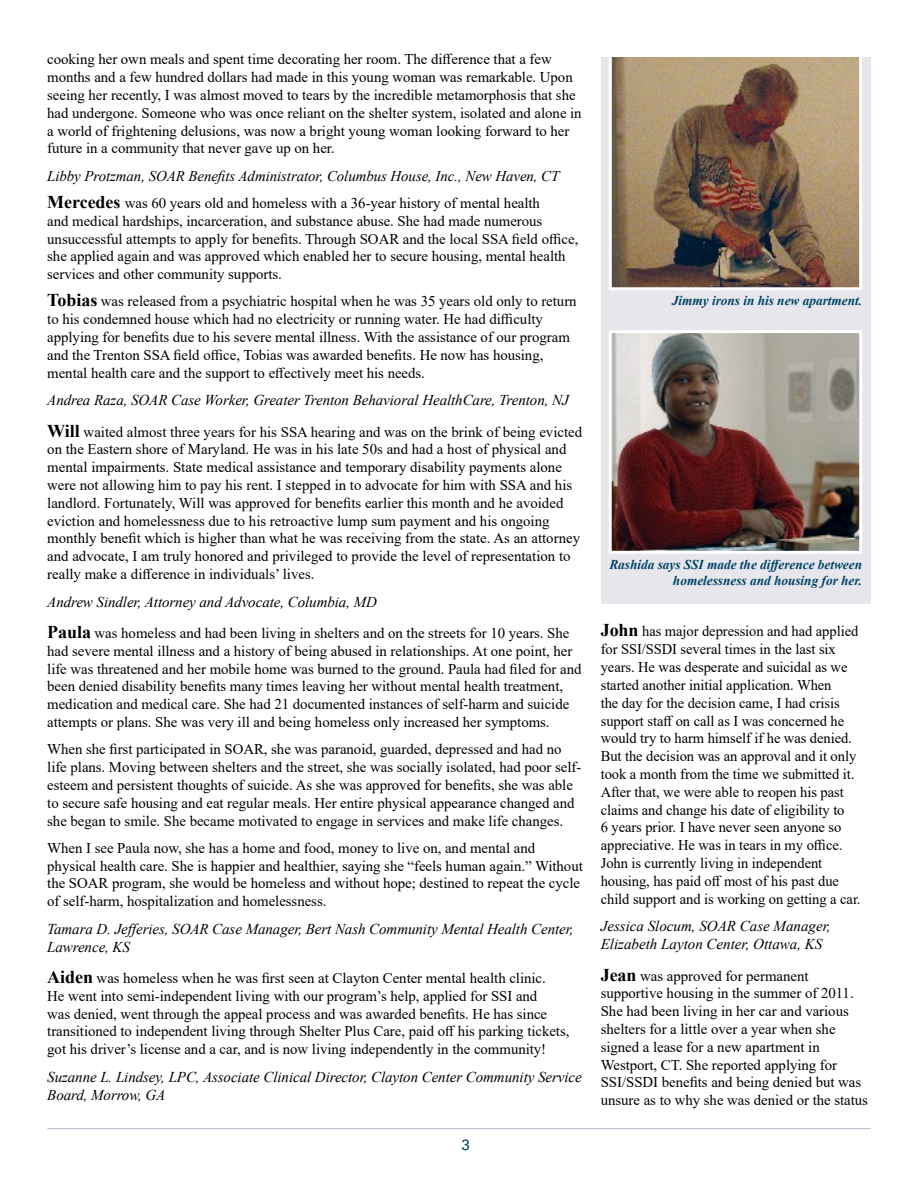
<style>
.page{position:relative;width:918px;height:1188px;background:#fff}
.page>*{position:absolute;margin:0;border:0;box-sizing:border-box;transform-origin:0 0}
.t1{font:italic 15px/18px "Times New Roman";letter-spacing:-.005em;color:#000}
.t2{font:15px "Zurich BT";color:#004465}
.t3{font:14.85px/17.9px "Times New Roman";letter-spacing:-.005em;color:#000}
.t4{font:italic 14.85px "Times New Roman";letter-spacing:-.005em;color:#000}
.t5{font:italic 700 13.5px/16.2px "Times New Roman";letter-spacing:-.005em;color:#004465;text-align:right}
.s1{font-weight:700;font-size:18px}
</style>
<div class="page">
<hr style="left:47px;top:1128px;width:824px;height:1px;background:#c4c1d2">
<div style="left:601px;top:57px;width:270px;height:547px;background:#e7e6ec"></div>
<img style="left:613px;top:58px;width:245px;height:228px">
<div style="left:609px;top:54px;width:253px;height:236px;border:3px solid #fff"></div>
<img style="left:613px;top:334px;width:245px;height:216px">
<div style="left:609px;top:330px;width:253px;height:224px;border:3px solid #fff"></div>
<p class="t3" style="left:47px;top:50px;width:536px">cooking her own meals and spent time decorating her room. The difference that a few months and a few hundred dollars had made in this young woman was remarkable. Upon seeing her recently, I was almost moved to tears by the incredible metamorphosis that she had undergone. Someone who was once reliant on the shelter system, isolated and alone in a world of frightening delusions, was now a bright young woman looking forward to her future in a community that never gave up on her.</p>
<p class="t4" style="left:47px;top:165px;width:514px">Libby Protzman, SOAR Benefits Administrator, Columbus House, Inc., New Haven, CT</p>
<p class="t3" style="left:47px;top:194px;width:533px"><span class="s1">Mercedes</span> was 60 years old and homeless with a 36-year history of mental health<br>and medical hardships, incarceration, and substance abuse. She had made numerous unsuccessful attempts to apply for benefits. Through SOAR and the local SSA field office, she applied again and was approved which enabled her to secure housing, mental health services and other community supports.</p>
<p class="t3" style="left:47px;top:292px;width:531px"><span class="s1">Tobias</span> was released from a psychiatric hospital when he was 35 years old only to return to his condemned house which had no electricity or running water. He had difficulty applying for benefits due to his severe mental illness. With the assistance of our program and the Trenton SSA field office, Tobias was awarded benefits. He now has housing, mental health care and the support to effectively meet his needs.</p>
<p class="t1" style="left:47px;top:391px;width:523px">Andrea Raza, SOAR Case Worker, Greater Trenton Behavioral HealthCare, Trenton, NJ</p>
<p class="t3" style="left:47px;top:422px;width:537px"><span class="s1">Will</span> waited almost three years for his SSA hearing and was on the brink of being evicted on the Eastern shore of Maryland. He was in his late 50s and had a host of physical and mental impairments. State medical assistance and temporary disability payments alone were not allowing him to pay his rent. I stepped in to advocate for him with SSA and his landlord. Fortunately, Will was approved for benefits earlier this month and he avoided eviction and homelessness due to his retroactive lump sum payment and his ongoing monthly benefit which is higher than what he was receiving from the state. As an attorney and advocate, I am truly honored and privileged to provide the level of representation to really make a difference in individuals’ lives.</p>
<p class="t1" style="left:47px;top:592px;width:331px">Andrew Sindler, Attorney and Advocate, Columbia, MD</p>
<p class="t3" style="left:47px;top:623px;width:536px"><span class="s1">Paula</span> was homeless and had been living in shelters and on the streets for 10 years. She had severe mental illness and a history of being abused in relationships. At one point, her life was threatened and her mobile home was burned to the ground. Paula had filed for and been denied disability benefits many times leaving her without mental health treatment, medication and medical care. She had 21 documented instances of self-harm and suicide attempts or plans. She was very ill and being homeless only increased her symptoms.</p>
<p class="t3" style="left:47px;top:740px;width:536px">When she first participated in SOAR, she was paranoid, guarded, depressed and had no life plans. Moving between shelters and the street, she was socially isolated, had poor self&shy;esteem and persistent thoughts of suicide. As she was approved for benefits, she was able to secure safe housing and eat regular meals. Her entire physical appearance changed and she began to smile. She became motivated to engage in services and make life changes.</p>
<p class="t3" style="left:47px;top:838px;width:537px">When I see Paula now, she has a home and food, money to live on, and mental and physical health care. She is happier and healthier, saying she “feels human again.” Without the SOAR program, she would be homeless and without hope; destined to repeat the cycle of self-harm, hospitalization and homelessness.</p>
<p class="t1" style="left:47px;top:919px;width:528px">Tamara D. Jefferies, SOAR Case Manager, Bert Nash Community Mental Health Center,<br>Lawrence, KS</p>
<p class="t3" style="left:47px;top:969px;width:524px"><span class="s1">Aiden</span> was homeless when he was first seen at Clayton Center mental health clinic.<br>He went into semi-independent living with our program’s help, applied for SSI and<br>was denied, went through the appeal process and was awarded benefits. He has since transitioned to independent living through Shelter Plus Care, paid off his parking tickets, got his driver’s license and a car, and is now living independently in the community!</p>
<p class="t1" style="left:47px;top:1067px;width:536px">Suzanne L. Lindsey, LPC, Associate Clinical Director, Clayton Center Community Service<br>Board, Morrow, GA</p>
<p class="t2" style="left:461px;top:1136px;width:10px">3</p>
<p class="t5" style="left:672px;top:292px;width:192px">Jimmy irons in his new apartment.</p>
<p class="t5" style="left:609px;top:556px;width:254px">Rashida says SSI made the difference between homelessness and housing for her.</p>
<p class="t3" style="left:601px;top:622px;width:261px"><span class="s1">John</span> has major depression and had applied for SSI/SSDI several times in the last six years. He was desperate and suicidal as we started another initial application. When<br>the day for the decision came, I had crisis support staff on call as I was concerned he would try to harm himself if he was denied.<br>But the decision was an approval and it only took a month from the time we submitted it.<br>After that, we were able to reopen his past claims and change his date of eligibility to<br>6 years prior. I have never seen anyone so appreciative. He was in tears in my office.<br>John is currently living in independent housing, has paid off most of his past due child support and is working on getting a car.</p>
<p class="t1" style="left:601px;top:917px;width:231px">Jessica Slocum, SOAR Case Manager,<br>Elizabeth Layton Center, Ottawa, KS</p>
<p class="t3" style="left:601px;top:966px;width:269px"><span class="s1">Jean</span> was approved for permanent supportive housing in the summer of 2011.<br>She had been living in her car and various shelters for a little over a year when she signed a lease for a new apartment in Westport, CT. She reported applying for SSI/SSDI benefits and being denied but was unsure as to why she was denied or the status</p>
</div>
